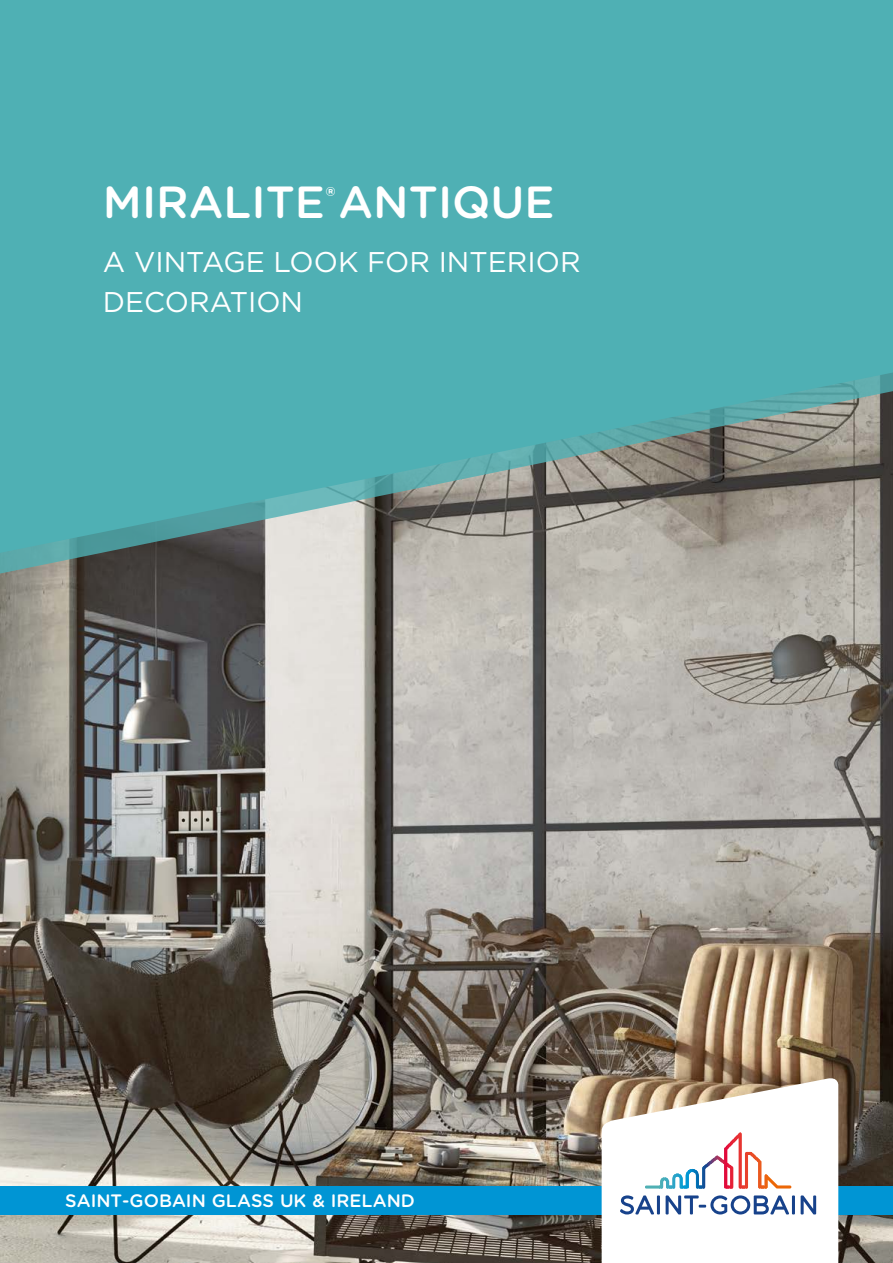
<style>
.page{position:relative;width:893px;height:1263px;background:#fff}
.page>*{position:absolute;margin:0;border:0;box-sizing:border-box;transform-origin:0 0}
.t1{font:500 45px "Gotham Rounded";color:#fff}
.t2{font:28.5px/39.3px "Gotham";color:#fff}
.t3{font:500 25.35px "Gotham Rounded";color:#fff}
.t4{font:500 18px "Gotham Rounded";color:#fff}
</style>
<div class="page">
<img style="left:0;top:576px;width:893px;height:687px">
<svg style="left:0;top:553px;width:893px;height:23px;background:#979790"></svg>
<svg style="left:0;top:0;width:893px;height:553px;background:#57aaad"></svg>
<div style="left:0;top:1186px;width:893px;height:28px;background:#0095d4"></div>
<svg style="left:602px;top:1076px;width:236px;height:187px"></svg>
<div style="left:645px;top:1132px;width:15px;height:56px;background:#fff"></div>
<hr style="left:660px;top:1132px;width:1px;height:56px;background:#4db0b6">
<hr style="left:661px;top:1132px;width:1px;height:56px;background:#4cafb7">
<hr style="left:662px;top:1132px;width:1px;height:56px;background:#49aeb9">
<hr style="left:663px;top:1132px;width:1px;height:56px;background:#47aeb9">
<hr style="left:664px;top:1132px;width:1px;height:56px;background:#46adbb">
<hr style="left:665px;top:1132px;width:1px;height:56px;background:#42acbd">
<hr style="left:666px;top:1132px;width:1px;height:56px;background:#3fabbe">
<hr style="left:667px;top:1132px;width:1px;height:56px;background:#3fabbf">
<hr style="left:668px;top:1132px;width:1px;height:56px;background:#3ca9c1">
<hr style="left:669px;top:1132px;width:1px;height:56px;background:#38a8c2">
<hr style="left:670px;top:1132px;width:1px;height:56px;background:#37a7c3">
<hr style="left:671px;top:1132px;width:1px;height:56px;background:#34a7c4">
<hr style="left:672px;top:1132px;width:1px;height:56px;background:#30a5c5">
<hr style="left:673px;top:1132px;width:1px;height:56px;background:#2ea4c6">
<hr style="left:674px;top:1132px;width:1px;height:56px;background:#2ca4c7">
<hr style="left:675px;top:1132px;width:1px;height:56px;background:#28a3c8">
<hr style="left:676px;top:1132px;width:1px;height:56px;background:#25a2ca">
<hr style="left:677px;top:1132px;width:1px;height:56px;background:#20a1cb">
<hr style="left:678px;top:1132px;width:1px;height:56px;background:#1da0cb">
<hr style="left:679px;top:1132px;width:1px;height:56px;background:#1a9fcd">
<hr style="left:680px;top:1132px;width:1px;height:56px;background:#129ece">
<hr style="left:681px;top:1132px;width:1px;height:56px;background:#0e9dcf">
<hr style="left:682px;top:1132px;width:1px;height:56px;background:#099ccf">
<hr style="left:683px;top:1132px;width:1px;height:56px;background:#009bd1">
<hr style="left:684px;top:1132px;width:1px;height:56px;background:#009ad2">
<hr style="left:685px;top:1132px;width:1px;height:56px;background:#0099d2">
<hr style="left:686px;top:1132px;width:1px;height:56px;background:#0098d3">
<hr style="left:687px;top:1132px;width:1px;height:56px;background:#0097d4">
<hr style="left:688px;top:1132px;width:1px;height:56px;background:#0096d4">
<hr style="left:689px;top:1132px;width:1px;height:56px;background:#0092d2">
<hr style="left:690px;top:1132px;width:1px;height:56px;background:#008fd0">
<hr style="left:691px;top:1132px;width:1px;height:56px;background:#008acb">
<hr style="left:692px;top:1132px;width:1px;height:56px;background:#0084c5">
<hr style="left:693px;top:1132px;width:1px;height:56px;background:#007ec1">
<hr style="left:694px;top:1132px;width:1px;height:56px;background:#007cbe">
<hr style="left:695px;top:1132px;width:1px;height:56px;background:#0077b9">
<hr style="left:696px;top:1132px;width:1px;height:56px;background:#0071b5">
<hr style="left:697px;top:1132px;width:1px;height:56px;background:#006eb2">
<hr style="left:698px;top:1132px;width:1px;height:56px;background:#0069ad">
<hr style="left:699px;top:1132px;width:1px;height:56px;background:#0063a8">
<hr style="left:700px;top:1132px;width:1px;height:56px;background:#045ea4">
<hr style="left:701px;top:1132px;width:1px;height:56px;background:#065ca1">
<hr style="left:702px;top:1132px;width:1px;height:56px;background:#0e569d">
<hr style="left:703px;top:1132px;width:1px;height:56px;background:#135198">
<hr style="left:704px;top:1132px;width:1px;height:56px;background:#134c94">
<hr style="left:705px;top:1132px;width:1px;height:56px;background:#174991">
<hr style="left:706px;top:1132px;width:1px;height:56px;background:#16448d">
<hr style="left:707px;top:1132px;width:1px;height:56px;background:#2d4289">
<hr style="left:708px;top:1132px;width:1px;height:56px;background:#3f4285">
<hr style="left:709px;top:1132px;width:1px;height:56px;background:#484283">
<hr style="left:710px;top:1132px;width:1px;height:56px;background:#56417f">
<hr style="left:711px;top:1132px;width:1px;height:56px;background:#64407b">
<hr style="left:712px;top:1132px;width:1px;height:56px;background:#713e76">
<hr style="left:713px;top:1132px;width:1px;height:56px;background:#773e74">
<hr style="left:714px;top:1132px;width:1px;height:56px;background:#843c6f">
<hr style="left:715px;top:1132px;width:1px;height:56px;background:#903a6a">
<hr style="left:716px;top:1132px;width:1px;height:56px;background:#9a3865">
<hr style="left:717px;top:1132px;width:1px;height:56px;background:#a03662">
<hr style="left:718px;top:1132px;width:1px;height:56px;background:#aa345d">
<hr style="left:719px;top:1132px;width:1px;height:56px;background:#b53058">
<hr style="left:720px;top:1132px;width:1px;height:56px;background:#be2c53">
<hr style="left:721px;top:1132px;width:1px;height:56px;background:#c32950">
<hr style="left:722px;top:1132px;width:1px;height:56px;background:#cc244b">
<hr style="left:723px;top:1132px;width:1px;height:56px;background:#d41d45">
<hr style="left:724px;top:1132px;width:1px;height:56px;background:#d91943">
<hr style="left:725px;top:1132px;width:1px;height:56px;background:#e10b3d">
<hr style="left:726px;top:1132px;width:1px;height:56px;background:#e4083a">
<hr style="left:727px;top:1132px;width:1px;height:56px;background:#e5103a">
<hr style="left:728px;top:1132px;width:1px;height:56px;background:#e51339">
<hr style="left:729px;top:1132px;width:1px;height:56px;background:#e51839">
<hr style="left:730px;top:1132px;width:1px;height:56px;background:#e51c38">
<hr style="left:731px;top:1132px;width:1px;height:56px;background:#e62037">
<hr style="left:732px;top:1132px;width:1px;height:56px;background:#e62137">
<hr style="left:733px;top:1132px;width:1px;height:56px;background:#e62536">
<hr style="left:734px;top:1132px;width:1px;height:56px;background:#e62835">
<hr style="left:735px;top:1132px;width:1px;height:56px;background:#e62a35">
<hr style="left:736px;top:1132px;width:1px;height:56px;background:#e62c34">
<hr style="left:737px;top:1132px;width:1px;height:56px;background:#e62e34">
<hr style="left:738px;top:1132px;width:1px;height:56px;background:#e73033">
<hr style="left:739px;top:1132px;width:1px;height:56px;background:#e73332">
<hr style="left:740px;top:1132px;width:1px;height:56px;background:#e73431">
<hr style="left:741px;top:1132px;width:1px;height:56px;background:#e73731">
<hr style="left:742px;top:1132px;width:1px;height:56px;background:#e73930">
<hr style="left:743px;top:1132px;width:1px;height:56px;background:#e73b2f">
<hr style="left:744px;top:1132px;width:1px;height:56px;background:#e73c2e">
<hr style="left:745px;top:1132px;width:1px;height:56px;background:#e83f2e">
<hr style="left:746px;top:1132px;width:1px;height:56px;background:#e8412d">
<hr style="left:747px;top:1132px;width:1px;height:56px;background:#e8422c">
<hr style="left:748px;top:1132px;width:1px;height:56px;background:#e8442b">
<hr style="left:749px;top:1132px;width:1px;height:56px;background:#e8462a">
<hr style="left:750px;top:1132px;width:1px;height:56px;background:#e84828">
<hr style="left:751px;top:1132px;width:1px;height:56px;background:#e94928">
<hr style="left:752px;top:1132px;width:1px;height:56px;background:#e94b27">
<hr style="left:753px;top:1132px;width:1px;height:56px;background:#e94d25">
<hr style="left:754px;top:1132px;width:1px;height:56px;background:#e94f24">
<hr style="left:755px;top:1132px;width:1px;height:56px;background:#e95023">
<hr style="left:756px;top:1132px;width:1px;height:56px;background:#e95222">
<hr style="left:757px;top:1132px;width:1px;height:56px;background:#ea5421">
<hr style="left:758px;top:1132px;width:1px;height:56px;background:#ea561f">
<hr style="left:759px;top:1132px;width:1px;height:56px;background:#ea571e">
<hr style="left:760px;top:1132px;width:1px;height:56px;background:#ea5a1d">
<hr style="left:761px;top:1132px;width:1px;height:56px;background:#eb5c1b">
<hr style="left:762px;top:1132px;width:1px;height:56px;background:#eb5e19">
<hr style="left:763px;top:1132px;width:1px;height:56px;background:#eb5f18">
<hr style="left:764px;top:1132px;width:1px;height:56px;background:#eb6115">
<hr style="left:765px;top:1132px;width:1px;height:56px;background:#ec6213">
<hr style="left:766px;top:1132px;width:1px;height:56px;background:#ec6410">
<hr style="left:767px;top:1132px;width:1px;height:56px;background:#ec650e">
<hr style="left:768px;top:1132px;width:1px;height:56px;background:#ec6709">
<div style="left:769px;top:1132px;width:22px;height:56px;background:#fff"></div>
<h1 class="t1" style="left:103px;top:170px;width:453px">MIRALITE ANTIQUE</h1>
<p class="t2" style="left:103px;top:242px;width:479px">A VINTAGE LOOK FOR INTERIOR<br>DECORATION</p>
<p class="t3" style="left:326px;top:177px;width:11px">®</p>
<p class="t4" style="left:65px;top:1188px;width:351px">SAINT-GOBAIN GLASS UK &amp; IRELAND</p>
</div>
